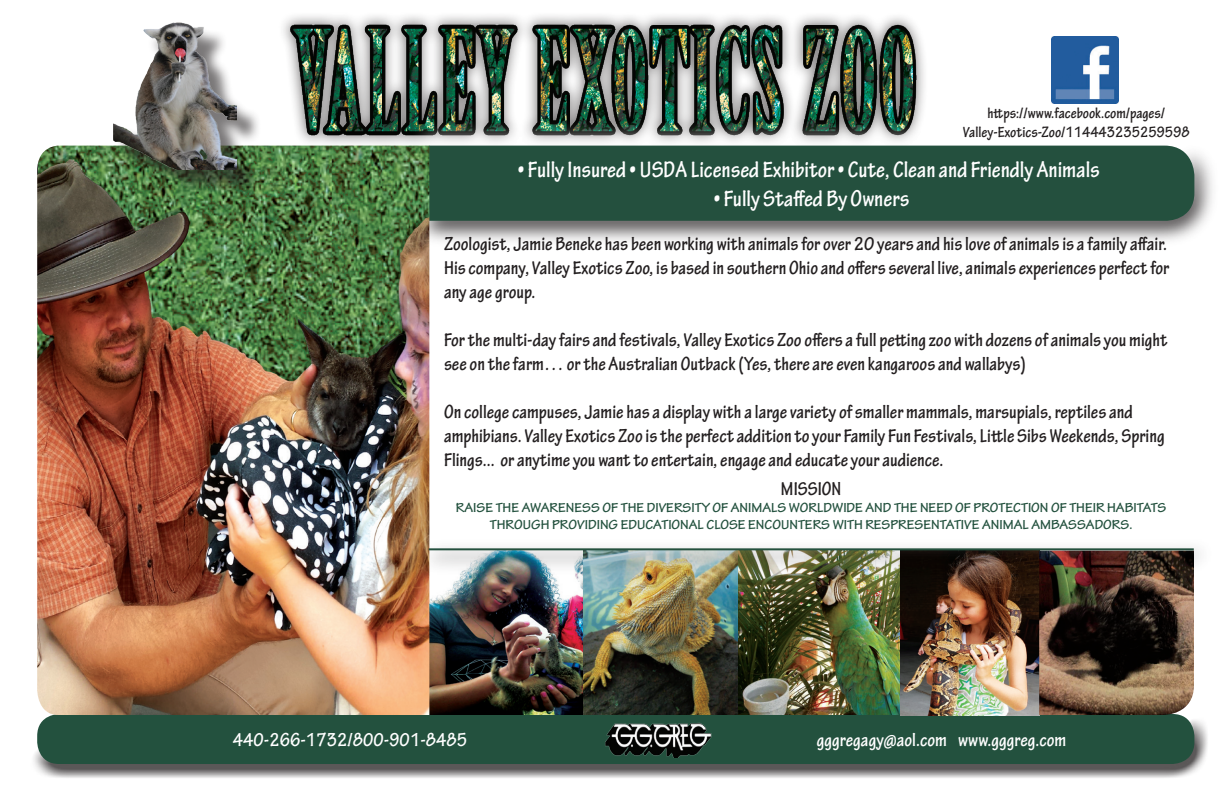
<style>
.page{position:relative;width:1224px;height:792px;background:#fff}
.page>*{position:absolute;margin:0;border:0;box-sizing:border-box;transform-origin:0 0}
.t1{font:700 condensed 24px "Tekton Pro";color:#fff}
.t2{font:700 condensed 20px/24px "Tekton Pro";color:#231f20}
.t3{font:700 condensed 20px "Tekton Pro";color:#fff}
.t4{font:700 condensed 16px/19.2px "Tekton Pro";color:#231f20;text-align:center}
.t5{font:700 14px/16.8px "Tekton Pro";color:#23513e;text-align:center}
</style>
<div class="page">
<div style="left:29px;top:715px;width:1180px;height:64px;background:#231f20;opacity:.75"></div>
<div style="left:37px;top:714px;width:1157px;height:50px;background:#23513e;border-radius:22px"></div>
<div style="left:278px;top:12px;width:650px;height:136px;background:#231f20;opacity:.65"></div>
<img style="left:291px;top:25px;width:625px;height:111px">
<div style="left:403px;top:118px;width:802px;height:113px;background:#fff;opacity:.75"></div>
<div style="left:410px;top:143px;width:811px;height:106px;background:#231f20;opacity:.75"></div>
<div style="left:429px;top:146px;width:765px;height:75px;background:#24503e"></div>
<img style="left:429px;top:578px;width:304px;height:136px">
<img style="left:733px;top:578px;width:461px;height:137px">
<img style="left:605px;top:722px;width:107px;height:35px">
<img style="left:1051px;top:36px;width:67px;height:67px">
<img style="left:37px;top:146px;width:392px;height:569px">
<div style="left:116px;top:26px;width:145px;height:168px;background:#231f20;opacity:.6"></div>
<img style="left:113px;top:22px;width:124px;height:147px">
<div style="left:408px;top:522px;width:799px;height:41px;background:#fff"></div>
<div style="left:414px;top:536px;width:801px;height:42px;background:#231f20;opacity:.75"></div>
<hr style="left:429px;top:548px;width:765px;height:2px;background:#24503e">
<p class="t4" style="left:963px;top:104px;width:228px">https://www.facebook.com/pages/<br>Valley-Exotics-Zoo/114443235259598</p>
<p class="t1" style="left:518px;top:155px;width:584px">• Fully Insured • USDA Licensed Exhibitor • Cute, Clean and Friendly Animals</p>
<p class="t1" style="left:714px;top:184px;width:197px">• Fully Staffed By Owners</p>
<p class="t2" style="left:444px;top:232px;width:727px;text-align:justify">Zoologist, Jamie Beneke has been working with animals for over 20 years and his love of animals is a family affair.<br>His company, Valley Exotics Zoo, is based in southern Ohio and offers several live, animals experiences perfect for any age group.</p>
<p class="t2" style="left:444px;top:328px;width:725px">For the multi-day fairs and festivals, Valley Exotics Zoo offers a full petting zoo with dozens of animals you might see on the farm… or the Australian Outback (Yes, there are even kangaroos and wallabys)</p>
<p class="t2" style="left:444px;top:400px;width:722px">On college campuses, Jamie has a display with a large variety of smaller mammals, marsupials, reptiles and amphibians. Valley Exotics Zoo is the perfect addition to your Family Fun Festivals, Little Sibs Weekends, Spring<br>Flings... or anytime you want to entertain, engage and educate your audience.</p>
<p class="t2" style="left:781px;top:477px;width:62px">MISSION</p>
<p class="t5" style="left:456px;top:499px;width:712px">RAISE THE AWARENESS OF THE DIVERSITY OF ANIMALS WORLDWIDE AND THE NEED OF PROTECTION OF THEIR HABITATS<br>THROUGH PROVIDING EDUCATIONAL CLOSE ENCOUNTERS WITH RESPRESENTATIVE ANIMAL AMBASSADORS.</p>
<p class="t3" style="left:233px;top:728px;width:236px">440-266-1732/800-901-8485</p>
<p class="t3" style="left:817px;top:728px;width:251px">gggregagy@aol.com www.gggreg.com</p>
</div>
